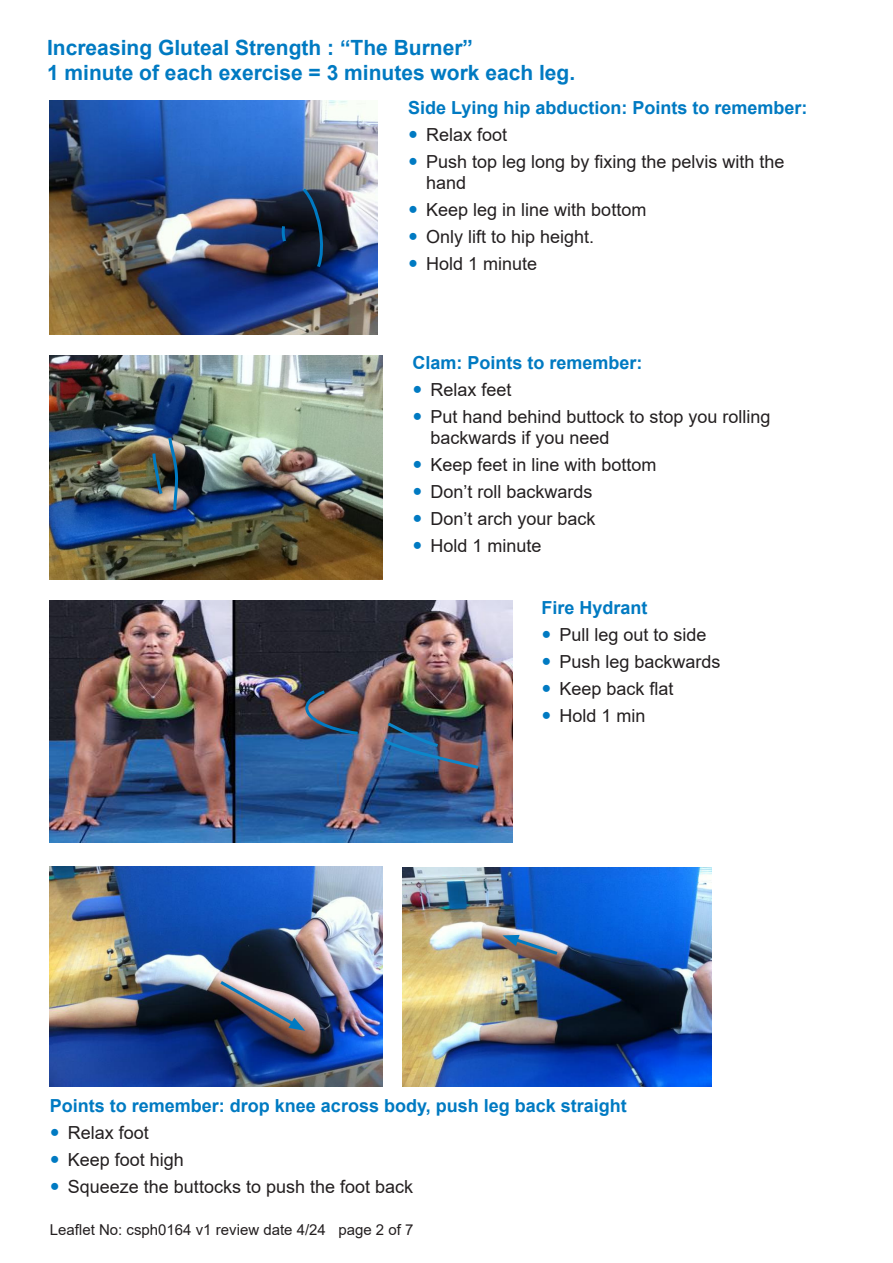
<style>
.page{position:relative;width:893px;height:1263px;background:#fff}
.page>*{position:absolute;margin:0;border:0;box-sizing:border-box;transform-origin:0 0}
.t1{font:700 21px "Arial";color:#007ac2}
.t2{font:18px "Arial";color:#231f20}
.t3{font:700 18px "Arial";color:#007ac2}
.t4{font:15px "Arial";color:#231f20}
</style>
<div class="page">
<img style="left:50px;top:101px;width:328px;height:233px">
<img style="left:50px;top:355px;width:332px;height:224px">
<img style="left:50px;top:600px;width:462px;height:242px">
<img style="left:50px;top:866px;width:332px;height:221px">
<img style="left:403px;top:867px;width:308px;height:220px">
<svg style="left:300px;top:185px;width:23px;height:85px;background:#14293d"></svg>
<svg style="left:280px;top:223px;width:8px;height:22px"></svg>
<img style="left:151px;top:435px;width:27px;height:78px">
<svg style="left:304px;top:688px;width:57px;height:48px;background:#625157"></svg>
<img style="left:381px;top:720px;width:101px;height:51px">
<img style="left:217px;top:978px;width:88px;height:53px">
<svg style="left:502px;top:935px;width:59px;height:22px"></svg>
<p class="t1" style="left:47px;top:33px;width:427px">Increasing Gluteal Strength : “The Burner”</p>
<p class="t1" style="left:47px;top:58px;width:530px">1 minute of each exercise = 3 minutes work each leg.</p>
<p class="t3" style="left:408px;top:95px;width:401px">Side Lying hip abduction: Points to remember:</p>
<p class="t2" style="left:426px;top:122px;width:83px">Relax foot</p>
<p class="t2" style="left:426px;top:149px;width:360px">Push top leg long by fixing the pelvis with the</p>
<p class="t2" style="left:426px;top:171px;width:42px">hand</p>
<p class="t2" style="left:426px;top:198px;width:222px">Keep leg in line with bottom</p>
<p class="t2" style="left:426px;top:225px;width:170px">Only lift to hip height.</p>
<p class="t2" style="left:426px;top:252px;width:113px">Hold 1 minute</p>
<p class="t3" style="left:412px;top:349px;width:232px">Clam: Points to remember:</p>
<p class="t2" style="left:430px;top:377px;width:83px">Relax feet</p>
<p class="t2" style="left:430px;top:404px;width:342px">Put hand behind buttock to stop you rolling</p>
<p class="t2" style="left:430px;top:425px;width:181px">backwards if you need</p>
<p class="t2" style="left:430px;top:452px;width:228px">Keep feet in line with bottom</p>
<p class="t2" style="left:430px;top:479px;width:164px">Don’t roll backwards</p>
<p class="t2" style="left:430px;top:506px;width:167px">Don’t arch your back</p>
<p class="t2" style="left:430px;top:533px;width:113px">Hold 1 minute</p>
<p class="t3" style="left:541px;top:594px;width:108px">Fire Hydrant</p>
<p class="t2" style="left:559px;top:622px;width:149px">Pull leg out to side</p>
<p class="t2" style="left:559px;top:649px;width:163px">Push leg backwards</p>
<p class="t2" style="left:559px;top:676px;width:116px">Keep back flat</p>
<p class="t2" style="left:559px;top:703px;width:88px">Hold 1 min</p>
<p class="t3" style="left:50px;top:1093px;width:578px">Points to remember: drop knee across body, push leg back straight</p>
<p class="t2" style="left:68px;top:1120px;width:83px">Relax foot</p>
<p class="t2" style="left:68px;top:1147px;width:118px">Keep foot high</p>
<p class="t2" style="left:68px;top:1174px;width:347px">Squeeze the buttocks to push the foot back</p>
<p class="t4" style="left:50px;top:1219px;width:365px">Leaflet No: csph0164 v1 review date 4/24 page 2 of 7</p>
</div>
